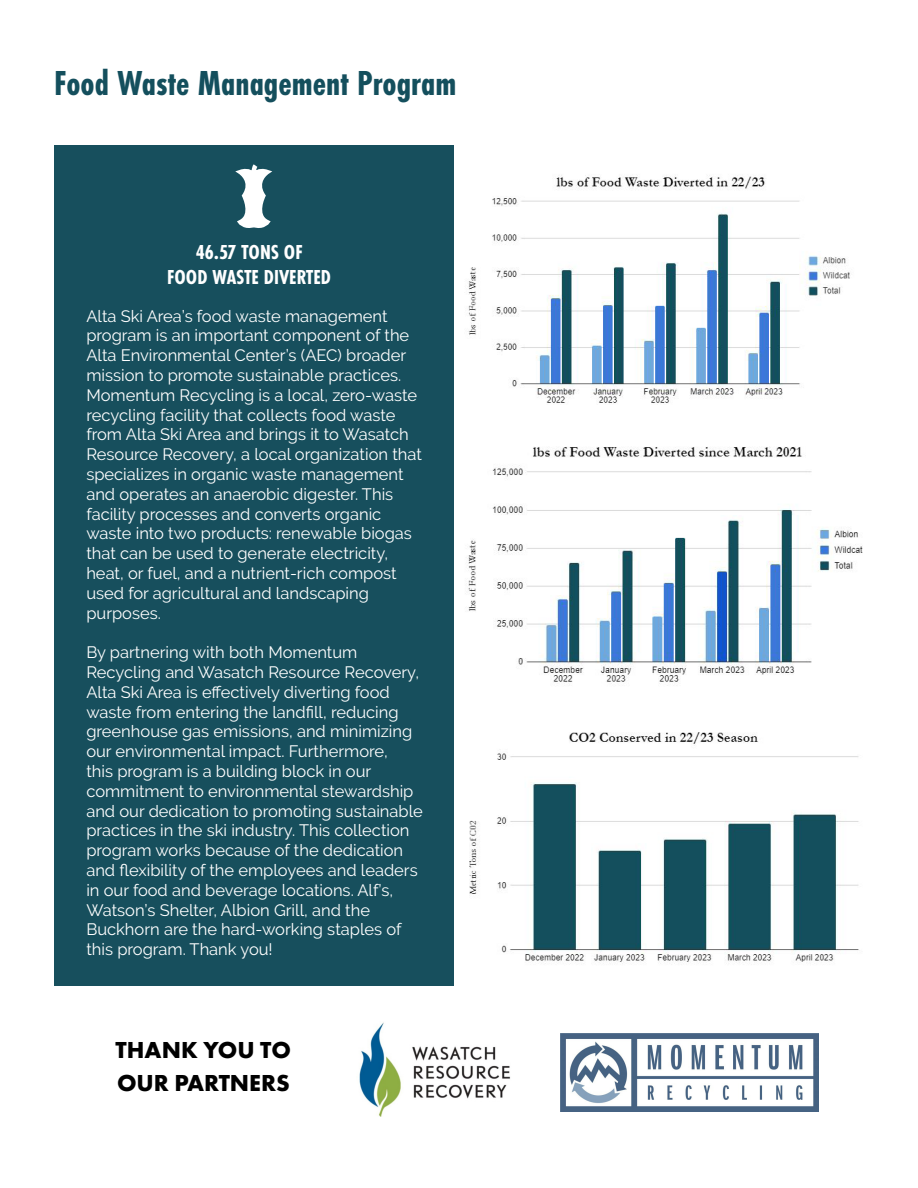
<style>
.page{position:relative;width:918px;height:1188px;background:#fff}
.page>*{position:absolute;margin:0;border:0;box-sizing:border-box;transform-origin:0 0}
.t1{font:700 36px "Futura PT Cond";color:#144f5d}
.t2{font:700 24px/33px "Futura PT";color:#000}
.t3{font:700 21px "Futura PT Cond";color:#fff}
.t4{font:16.5px/19.8px "Raleway";color:#fff}
</style>
<div class="page">
<div style="left:54px;top:145px;width:400px;height:841px;background:#174f5d"></div>
<img style="left:468px;top:175px;width:382px;height:229px">
<img style="left:468px;top:447px;width:395px;height:237px">
<img style="left:469px;top:732px;width:390px;height:232px">
<img style="left:359px;top:1022px;width:151px;height:94px">
<img style="left:561px;top:1034px;width:258px;height:78px">
<svg style="left:236px;top:164px;width:36px;height:64px"></svg>
<p class="t1" style="left:54px;top:62px;width:404px">Food Waste Management Program</p>
<p class="t3" style="left:196px;top:240px;width:108px">46.57 TONS OF</p>
<p class="t3" style="left:167px;top:265px;width:165px">FOOD WASTE DIVERTED</p>
<p class="t4" style="left:86px;top:306px;width:337px">Alta Ski Area’s food waste management program is an important component of the Alta Environmental Center’s (AEC) broader mission to promote sustainable practices.<br>Momentum Recycling is a local, zero-waste recycling facility that collects food waste from Alta Ski Area and brings it to Wasatch Resource Recovery, a local organization that specializes in organic waste management and operates an anaerobic digester. This facility processes and converts organic waste into two products: renewable biogas that can be used to generate electricity, heat, or fuel, and a nutrient-rich compost used for agricultural and landscaping purposes.</p>
<p class="t4" style="left:86px;top:642px;width:338px">By partnering with both Momentum Recycling and Wasatch Resource Recovery, Alta Ski Area is effectively diverting food waste from entering the landfill, reducing greenhouse gas emissions, and minimizing our environmental impact. Furthermore,<br>this program is a building block in our commitment to environmental stewardship and our dedication to promoting sustainable practices in the ski industry. This collection program works because of the dedication and flexibility of the employees and leaders in our food and beverage locations. Alf’s, Watson’s Shelter, Albion Grill, and the Buckhorn are the hard-working staples of this program. Thank you!</p>
<p class="t2" style="left:116px;top:1033px;width:177px">THANK YOU TO<br>OUR PARTNERS</p>
</div>
